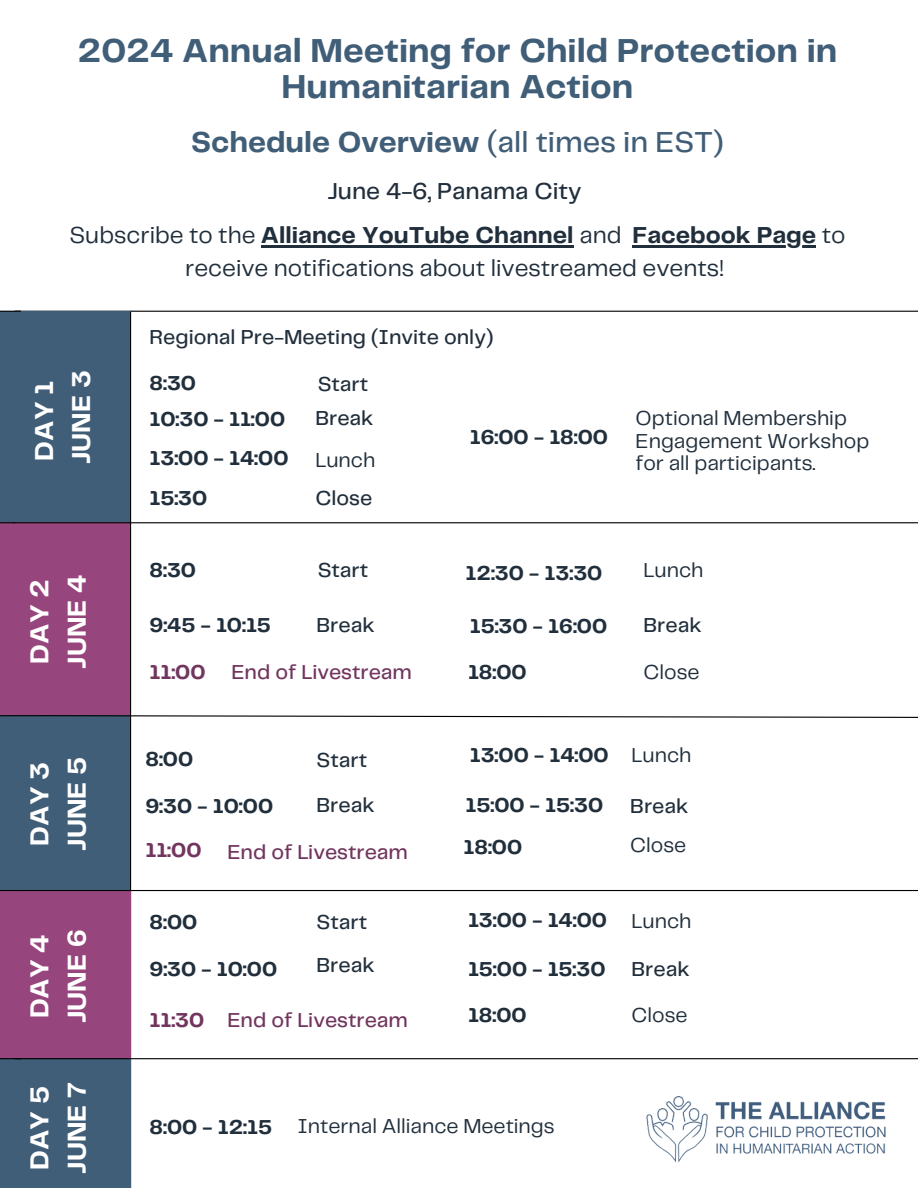
<style>
.page{position:relative;width:918px;height:1188px;background:#fff}
.page>*{position:absolute;margin:0;border:0;box-sizing:border-box;transform-origin:0 0}
.t1{font:700 34.5px/36px "Telegraf";color:#415e78;text-align:center}
.t2{font:700 30px "Telegraf";color:#415e78}
.t3{font:700 27px/37.2px "Telegraf";color:#fff}
.t4{font:24px/32.7px "Telegraf";color:#212f3c}
.t5{font:700 24px "Telegraf";color:#212f3c}
.t6{font:500 24px "Telegraf";color:#212f3c}
.t7{font:700 21px "Telegraf";color:#212f3c}
.t8{font:21px/22.5px "Telegraf";color:#212f3c}
.t9{font:500 21px "Telegraf";color:#212f3c}
.t10{font:500 21px "Telegraf";color:#71355e}
.t11{font:700 21px "Telegraf";color:#71355e}
.s1{font-weight:500}
.s2{font-weight:400}
.s3{font-weight:700}
</style>
<div class="page">
<hr style="left:15px;top:311px;width:903px;height:1px;background:#000">
<div style="left:0;top:312px;width:130px;height:211px;background:#415e78"></div>
<div style="left:0;top:523px;width:131px;height:193px;background:#97467d"></div>
<hr style="left:14px;top:522px;width:904px;height:1px;background:#000">
<div style="left:0;top:716px;width:130px;height:176px;background:#415e78"></div>
<hr style="left:130px;top:312px;width:1px;height:876px;background:#000">
<svg style="left:0;top:311px;width:21px;height:1px"></svg>
<svg style="left:0;top:522px;width:15px;height:1px"></svg>
<svg style="left:0;top:715px;width:918px;height:4px"></svg>
<img style="left:646px;top:1096px;width:240px;height:67px">
<hr style="left:261px;top:246px;width:313px;height:2px;background:#212f3c">
<hr style="left:633px;top:246px;width:183px;height:2px;background:#212f3c">
<div style="left:0;top:890px;width:130px;height:193px;background:#97467d"></div>
<hr style="left:21px;top:890px;width:897px;height:1px;background:#000">
<div style="left:0;top:1059px;width:130px;height:129px;background:#415e78"></div>
<hr style="left:15px;top:1058px;width:903px;height:1px;background:#000">
<svg style="left:0;top:890px;width:21px;height:1px"></svg>
<svg style="left:0;top:1058px;width:15px;height:1px"></svg>
<h2 class="t1" style="left:78px;top:34px;width:761px">2024 Annual Meeting for Child Protection in<br>Humanitarian Action</h2>
<h6 class="t2" style="left:191px;top:129px;width:534px">Schedule Overview <span class="s1">(all times in EST)</span></h6>
<h6 class="t6" style="left:327px;top:180px;width:256px">June 4-6, Panama City</h6>
<h6 class="t5" style="left:70px;top:225px;width:554px"><span class="s2">Subscribe to the</span> Alliance YouTube Channel <span class="s2">and</span></h6>
<p class="t4" style="left:185px;top:220px;width:662px;text-indent:447px"><span class="s3">Facebook Page</span> to receive notifications about livestreamed events!</p>
<p class="t9" style="left:150px;top:328px;width:345px">Regional Pre-Meeting (Invite only)</p>
<h4 class="t3" style="left:27px;top:464px;width:95px;rotate:-90deg">DAY 1<br>JUNE 3</h4>
<h5 class="t7" style="left:150px;top:374px;width:48px">8:30</h5>
<h3 class="t7" style="left:150px;top:410px;width:137px">10:30 - 11:00</h3>
<p class="t7" style="left:150px;top:449px;width:140px">13:00 - 14:00</p>
<h6 class="t9" style="left:318px;top:375px;width:52px">Start</h6>
<p class="t9" style="left:315px;top:410px;width:60px">Break</p>
<h6 class="t8" style="left:315px;top:450px;width:61px">Lunch</h6>
<h6 class="t7" style="left:150px;top:489px;width:59px">15:30</h6>
<p class="t9" style="left:315px;top:489px;width:58px">Close</p>
<p class="t7" style="left:470px;top:428px;width:140px">16:00 - 18:00</p>
<h6 class="t8" style="left:636px;top:408px;width:235px">Optional Membership<br>Engagement Workshop for all participants.</h6>
<p class="t3" style="left:22px;top:669px;width:96px;rotate:-90deg">DAY 2<br>JUNE 4</p>
<p class="t3" style="left:22px;top:851px;width:95px;rotate:-90deg">DAY 3<br>JUNE 5</p>
<p class="t3" style="left:22px;top:1023px;width:95px;rotate:-90deg">DAY 4<br>JUNE 6</p>
<h3 class="t3" style="left:22px;top:1174px;width:93px;rotate:-90deg">DAY 5<br>JUNE 7</h3>
<h6 class="t8" style="left:644px;top:560px;width:61px">Lunch</h6>
<h6 class="t9" style="left:318px;top:561px;width:52px">Start</h6>
<h6 class="t7" style="left:466px;top:564px;width:138px">12:30 - 13:30</h6>
<p class="t9" style="left:317px;top:616px;width:60px">Break</p>
<h6 class="t7" style="left:150px;top:561px;width:48px">8:30</h6>
<p class="t7" style="left:470px;top:617px;width:139px">15:30 - 16:00</p>
<h3 class="t9" style="left:644px;top:616px;width:60px">Break</h3>
<h6 class="t7" style="left:468px;top:663px;width:60px">18:00</h6>
<p class="t8" style="left:644px;top:662px;width:58px">Close</p>
<p class="t7" style="left:150px;top:616px;width:123px">9:45 - 10:15</p>
<p class="t11" style="left:150px;top:663px;width:58px">11:00</p>
<h3 class="t10" style="left:231px;top:663px;width:182px">End of Livestream</h3>
<h6 class="t7" style="left:145px;top:751px;width:49px">8:00</h6>
<p class="t9" style="left:317px;top:751px;width:52px">Start</p>
<h6 class="t7" style="left:145px;top:797px;width:129px">9:30 - 10:00</h6>
<p class="t9" style="left:317px;top:796px;width:60px">Break</p>
<p class="t11" style="left:145px;top:841px;width:58px">11:00</p>
<h6 class="t10" style="left:227px;top:843px;width:182px">End of Livestream</h6>
<h6 class="t7" style="left:150px;top:913px;width:49px">8:00</h6>
<p class="t9" style="left:317px;top:913px;width:52px">Start</p>
<h3 class="t7" style="left:150px;top:960px;width:129px">9:30 - 10:00</h3>
<h6 class="t9" style="left:317px;top:957px;width:60px">Break</h6>
<p class="t10" style="left:150px;top:1011px;width:260px"><span class="s3">11:30</span> End of Livestream</p>
<h6 class="t7" style="left:470px;top:746px;width:140px">13:00 - 14:00</h6>
<p class="t8" style="left:632px;top:745px;width:61px">Lunch</p>
<p class="t7" style="left:466px;top:796px;width:139px">15:00 - 15:30</p>
<h6 class="t9" style="left:630px;top:797px;width:60px">Break</h6>
<h6 class="t7" style="left:464px;top:838px;width:60px">18:00</h6>
<h6 class="t8" style="left:630px;top:835px;width:58px">Close</h6>
<p class="t7" style="left:468px;top:911px;width:140px">13:00 - 14:00</p>
<h6 class="t8" style="left:632px;top:911px;width:61px">Lunch</h6>
<p class="t7" style="left:468px;top:960px;width:139px">15:00 - 15:30</p>
<p class="t9" style="left:632px;top:960px;width:60px">Break</p>
<p class="t7" style="left:468px;top:1006px;width:60px">18:00</p>
<p class="t8" style="left:632px;top:1005px;width:58px">Close</p>
<h6 class="t7" style="left:150px;top:1118px;width:124px">8:00 - 12:15</h6>
<h6 class="t8" style="left:297px;top:1116px;width:259px">Internal Alliance Meetings</h6>
</div>
